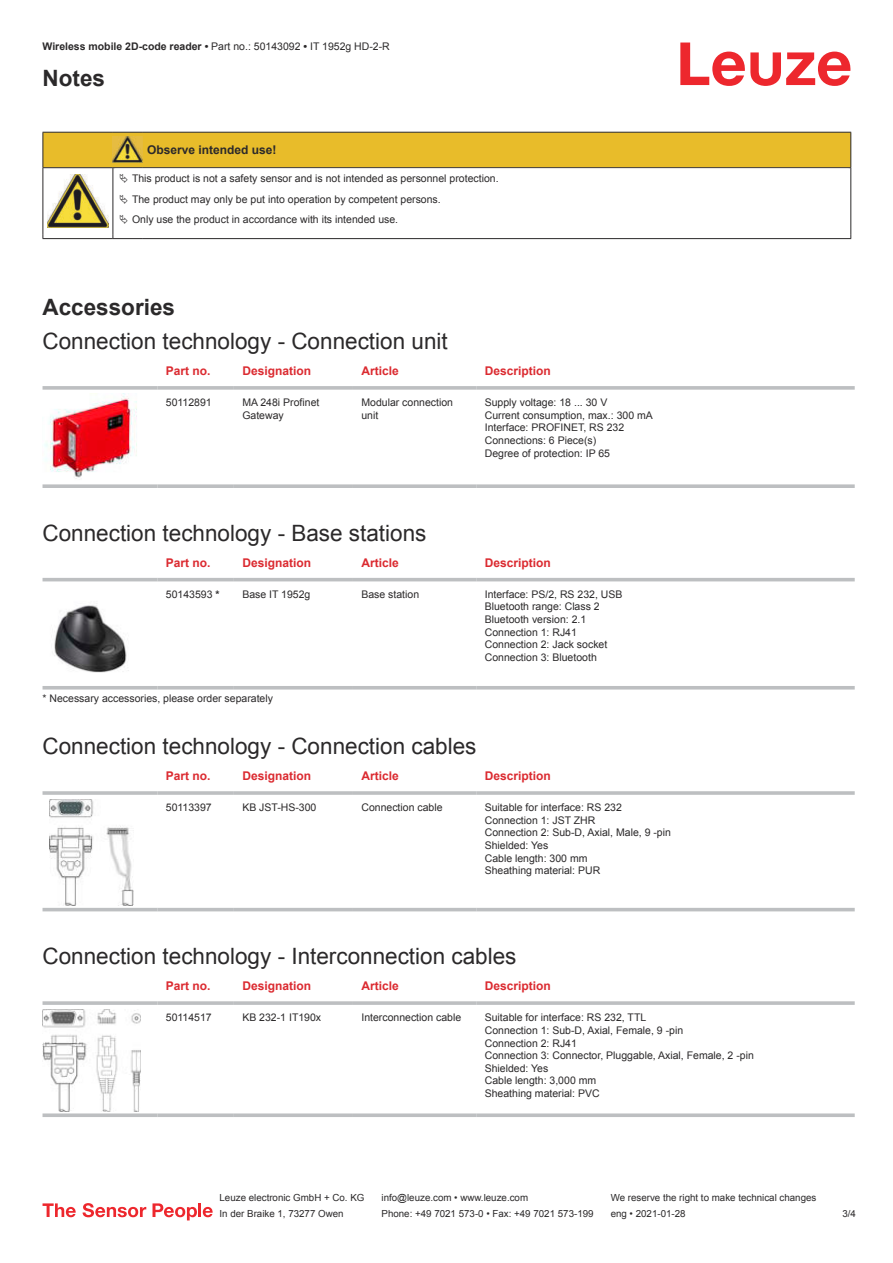
<style>
.page{position:relative;width:893px;height:1263px;background:#fff}
.page>*{position:absolute;margin:0;border:0;box-sizing:border-box;transform-origin:0 0}
.t1{font:22.5px "Arial";color:#2b292a}
.t2{font:700 22.5px "Arial";color:#2b292a}
.t3{font:700 12px "Arial";color:#db2a30}
.t4{font:700 12px "Arial";color:#2b292a}
.t5{font:10.5px/12.6px "Arial";color:#2b292a}
.t6{font:700 10.5px "Arial";color:#2b292a}
.t7{font:9.75px "Arial";color:#2b292a}
.s1{font-weight:400}
.s2{font-weight:700}
</style>
<div class="page">
<svg style="left:680px;top:43px;width:170px;height:43px"></svg>
<svg style="left:43px;top:386px;width:114px;height:4px"></svg>
<svg style="left:157px;top:386px;width:77px;height:4px"></svg>
<svg style="left:234px;top:386px;width:119px;height:4px"></svg>
<svg style="left:353px;top:386px;width:123px;height:4px"></svg>
<svg style="left:476px;top:386px;width:379px;height:4px;fill:#c2c4c6"></svg>
<svg style="left:43px;top:484px;width:114px;height:4px"></svg>
<svg style="left:157px;top:484px;width:77px;height:4px"></svg>
<svg style="left:234px;top:484px;width:119px;height:4px"></svg>
<svg style="left:353px;top:484px;width:123px;height:4px"></svg>
<svg style="left:476px;top:484px;width:379px;height:4px;fill:#bdbfc1"></svg>
<img style="left:44px;top:394px;width:93px;height:85px">
<svg style="left:43px;top:581px;width:812px;height:109px"></svg>
<hr style="left:43px;top:578px;width:114px;height:3px;background:#bdbfc1">
<hr style="left:157px;top:578px;width:77px;height:3px;background:#bdbfc1">
<hr style="left:234px;top:578px;width:119px;height:3px;background:#bdbfc1">
<hr style="left:353px;top:578px;width:123px;height:3px;background:#bdbfc1">
<hr style="left:476px;top:578px;width:379px;height:3px;background:#bdbfc1">
<hr style="left:43px;top:686px;width:114px;height:3px;background:#bdbfc1">
<hr style="left:157px;top:686px;width:77px;height:3px;background:#bdbfc1">
<hr style="left:234px;top:686px;width:119px;height:3px;background:#bdbfc1">
<hr style="left:353px;top:686px;width:123px;height:3px;background:#bdbfc1">
<hr style="left:476px;top:686px;width:379px;height:3px;background:#bdbfc1">
<img style="left:43px;top:586px;width:97px;height:97px">
<svg style="left:43px;top:890px;width:812px;height:22px"></svg>
<hr style="left:43px;top:791px;width:114px;height:4px;background:#bdbfc1">
<hr style="left:157px;top:791px;width:77px;height:4px;background:#c9cbcc">
<hr style="left:234px;top:791px;width:119px;height:4px;background:#c4c6c7">
<hr style="left:353px;top:791px;width:123px;height:4px;background:#bdbfc1">
<hr style="left:476px;top:791px;width:379px;height:4px;background:#c9cbcc">
<hr style="left:43px;top:908px;width:114px;height:3px;background:#bdbfc1">
<hr style="left:157px;top:908px;width:77px;height:3px;background:#bdbfc1">
<hr style="left:234px;top:908px;width:119px;height:3px;background:#bdbfc1">
<hr style="left:353px;top:908px;width:123px;height:3px;background:#bdbfc1">
<hr style="left:476px;top:908px;width:379px;height:3px;background:#bdbfc1">
<img style="left:49px;top:799px;width:84px;height:106px">
<svg style="left:43px;top:1001px;width:114px;height:4px"></svg>
<svg style="left:157px;top:1001px;width:77px;height:4px"></svg>
<svg style="left:234px;top:1001px;width:119px;height:4px"></svg>
<svg style="left:353px;top:1001px;width:123px;height:4px"></svg>
<svg style="left:476px;top:1001px;width:379px;height:4px;fill:#c4c6c8"></svg>
<svg style="left:43px;top:1113px;width:114px;height:4px"></svg>
<svg style="left:157px;top:1113px;width:77px;height:4px"></svg>
<svg style="left:234px;top:1113px;width:119px;height:4px"></svg>
<svg style="left:353px;top:1113px;width:123px;height:4px"></svg>
<svg style="left:476px;top:1113px;width:379px;height:4px;fill:#bdbfc1"></svg>
<img style="left:43px;top:1009px;width:97px;height:102px">
<svg style="left:43px;top:1203px;width:33px;height:14px"></svg>
<svg style="left:83px;top:1203px;width:63px;height:14px"></svg>
<svg style="left:153px;top:1203px;width:44px;height:17px"></svg>
<hr style="left:198px;top:1203px;width:3px;height:14px;background:#ed272d">
<svg style="left:203px;top:1207px;width:10px;height:10px"></svg>
<hr style="left:43px;top:238px;width:70px;height:1px;background:#2b292a">
<hr style="left:113px;top:238px;width:30px;height:1px;background:#2b292a">
<hr style="left:143px;top:238px;width:708px;height:1px;background:#2b292a">
<svg style="left:43px;top:132px;width:808px;height:106px"></svg>
<p class="t6" style="left:43px;top:43px;width:349px">Wireless mobile 2D-code reader • <span class="s1">Part no.: 50143092</span> • <span class="s1">IT 1952g HD-2-R</span></p>
<h1 class="t2" style="left:43px;top:70px;width:64px">Notes</h1>
<p class="t4" style="left:147px;top:145px;width:131px">Observe intended use!</p>
<p class="t5" style="left:132px;top:170px;width:368px;line-height:20.2px">This product is not a safety sensor and is not intended as personnel protection.<br>The product may only be put into operation by competent persons.<br>Only use the product in accordance with its intended use.</p>
<h1 class="t2" style="left:43px;top:299px;width:134px">Accessories</h1>
<h1 class="t1" style="left:43px;top:333px;width:407px">Connection technology - Connection unit</h1>
<p class="t3" style="left:166px;top:366px;width:46px">Part no.</p>
<p class="t3" style="left:242px;top:366px;width:70px">Designation</p>
<p class="t3" style="left:361px;top:366px;width:39px">Article</p>
<p class="t3" style="left:485px;top:366px;width:68px">Description</p>
<p class="t5" style="left:166px;top:397px;width:47px">50112891</p>
<p class="t5" style="left:242px;top:397px;width:79px">MA 248i Profinet<br>Gateway</p>
<p class="t5" style="left:361px;top:397px;width:93px">Modular connection unit</p>
<p class="t5" style="left:485px;top:397px;width:170px">Supply voltage: 18 ... 30 V<br>Current consumption, max.: 300 mA<br>Interface: PROFINET, RS 232<br>Connections: 6 Piece(s)<br>Degree of protection: IP 65</p>
<h1 class="t1" style="left:43px;top:524px;width:385px">Connection technology - Base stations</h1>
<p class="t3" style="left:166px;top:558px;width:46px">Part no.</p>
<p class="t3" style="left:242px;top:558px;width:70px">Designation</p>
<p class="t3" style="left:361px;top:558px;width:39px">Article</p>
<p class="t3" style="left:485px;top:558px;width:68px">Description</p>
<p class="t5" style="left:166px;top:589px;width:55px">50143593 <span class="s2">*</span></p>
<p class="t5" style="left:242px;top:589px;width:70px">Base IT 1952g</p>
<p class="t5" style="left:361px;top:589px;width:59px">Base station</p>
<p class="t5" style="left:485px;top:589px;width:139px">Interface: PS/2, RS 232, USB<br>Bluetooth range: Class 2<br>Bluetooth version: 2.1<br>Connection 1: RJ41<br>Connection 2: Jack socket<br>Connection 3: Bluetooth</p>
<p class="t5" style="left:43px;top:693px;width:232px">* Necessary accessories, please order separately</p>
<h1 class="t1" style="left:43px;top:738px;width:435px">Connection technology - Connection cables</h1>
<p class="t3" style="left:166px;top:772px;width:46px">Part no.</p>
<p class="t3" style="left:242px;top:772px;width:70px">Designation</p>
<p class="t3" style="left:361px;top:772px;width:39px">Article</p>
<p class="t3" style="left:485px;top:772px;width:68px">Description</p>
<p class="t5" style="left:166px;top:802px;width:47px">50113397</p>
<p class="t5" style="left:242px;top:802px;width:76px">KB JST-HS-300</p>
<p class="t5" style="left:361px;top:802px;width:83px">Connection cable</p>
<p class="t5" style="left:485px;top:802px;width:188px">Suitable for interface: RS 232<br>Connection 1: JST ZHR<br>Connection 2: Sub-D, Axial, Male, 9 -pin<br>Shielded: Yes<br>Cable length: 300 mm<br>Sheathing material: PUR</p>
<h1 class="t1" style="left:43px;top:948px;width:475px">Connection technology - Interconnection cables</h1>
<p class="t3" style="left:166px;top:982px;width:46px">Part no.</p>
<p class="t3" style="left:242px;top:982px;width:70px">Designation</p>
<p class="t3" style="left:361px;top:982px;width:39px">Article</p>
<p class="t3" style="left:485px;top:982px;width:68px">Description</p>
<p class="t5" style="left:166px;top:1012px;width:47px">50114517</p>
<p class="t5" style="left:242px;top:1012px;width:80px">KB 232-1 IT190x</p>
<p class="t5" style="left:361px;top:1012px;width:101px">Interconnection cable</p>
<p class="t5" style="left:485px;top:1012px;width:271px">Suitable for interface: RS 232, TTL<br>Connection 1: Sub-D, Axial, Female, 9 -pin<br>Connection 2: RJ41<br>Connection 3: Connector, Pluggable, Axial, Female, 2 -pin<br>Shielded: Yes<br>Cable length: 3,000 mm<br>Sheathing material: PVC</p>
<p class="t7" style="left:220px;top:1194px;width:146px">Leuze electronic GmbH + Co. KG</p>
<p class="t7" style="left:381px;top:1194px;width:148px">info@leuze.com • www.leuze.com</p>
<p class="t7" style="left:611px;top:1194px;width:207px">We reserve the right to make technical changes</p>
<p class="t7" style="left:220px;top:1210px;width:126px">In der Braike 1, 73277 Owen</p>
<p class="t7" style="left:381px;top:1210px;width:214px">Phone: +49 7021 573-0 • Fax: +49 7021 573-199</p>
<p class="t7" style="left:611px;top:1210px;width:76px">eng • 2021-01-28</p>
<p class="t7" style="left:842px;top:1210px;width:15px">3 /4</p>
</div>
